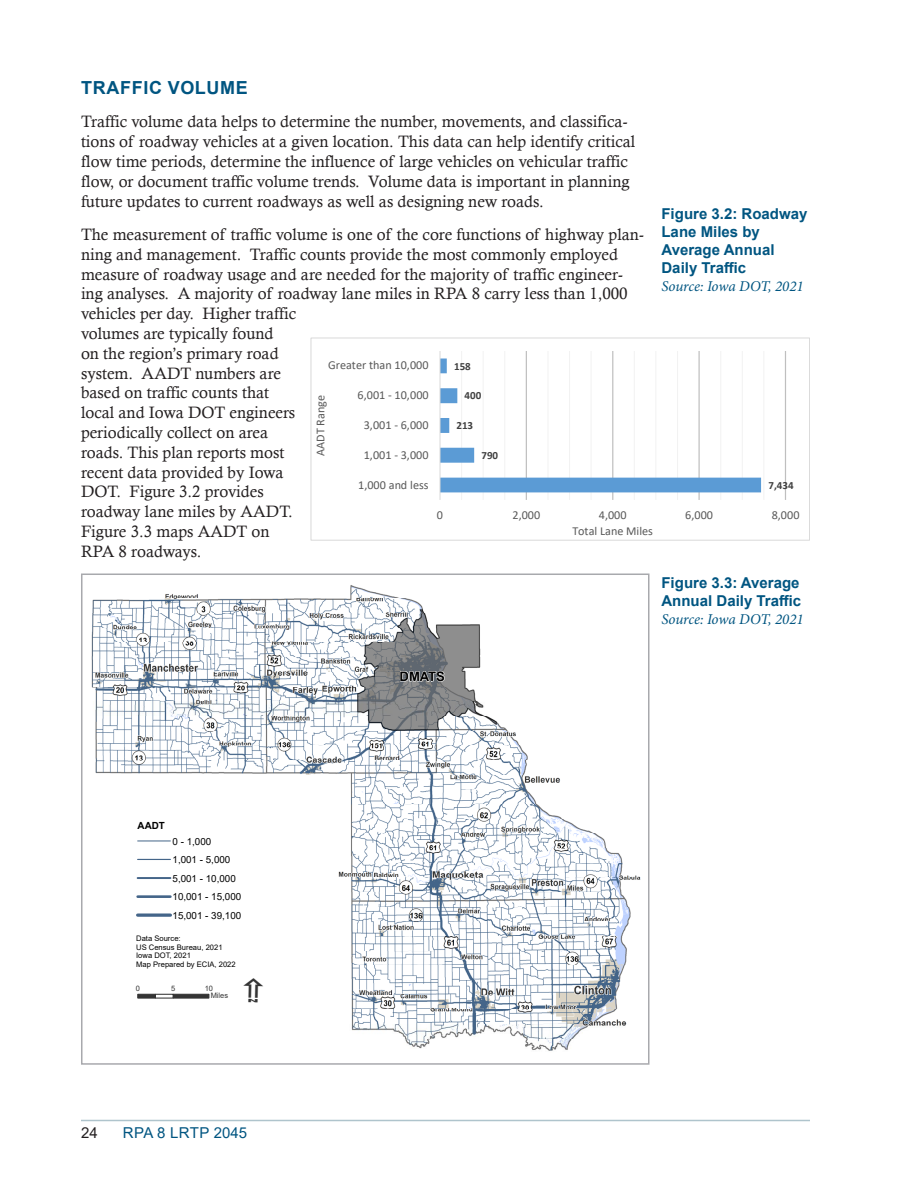
<style>
.page{position:relative;width:918px;height:1188px;background:#fff}
.page>*{position:absolute;margin:0;border:0;box-sizing:border-box;transform-origin:0 0}
.Heading_2{font:700 18px "Arial";letter-spacing:.035em;color:#005581}
.t1{font:16.5px/19.8px "Calisto";color:#231f20}
.t2{font:700 15px/18px "Arial";color:#005581}
.Source{font:italic 15px "Minion Pro";letter-spacing:-.005em;color:#005581}
.t3{font:15px "Arial";letter-spacing:.01em;color:#005581}
.t4{font:15px "Arial";color:#231f20}
.t5{font:700 13.05px "Arial";color:#000}
.t6{font:12.15px "Calibri";color:#595959}
.t7{font:700 10.95px "Calibri";color:#404040}
.t8{font:9.9px/18.6px "Arial";letter-spacing:.005em;color:#000}
.t9{font:700 9.9px "Arial";color:#000}
.t10{font:7.65px/8.9px "Arial";color:#000}
.t11{font:7.5px/7.2px "Arial";letter-spacing:.005em;color:#343434}
</style>
<div class="page">
<hr style="left:81px;top:1120px;width:729px;height:1px;background:#afc4cc">
<img style="left:91px;top:585px;width:550px;height:466px">
<hr style="left:138px;top:841px;width:32px;height:1px;background:#446589">
<hr style="left:138px;top:859px;width:32px;height:1px;background:#446589">
<hr style="left:138px;top:877px;width:32px;height:2px;background:#446589">
<hr style="left:138px;top:895px;width:32px;height:3px;background:#446589">
<svg style="left:138px;top:913px;width:32px;height:4px"></svg>
<svg style="left:137px;top:994px;width:18px;height:5px"></svg>
<div style="left:155px;top:994px;width:19px;height:5px;border:1px solid #343434"></div>
<svg style="left:173px;top:994px;width:36px;height:5px"></svg>
<svg style="left:399px;top:664px;width:46px;height:19px"></svg>
<div style="left:81px;top:574px;width:569px;height:491px;border:2px solid #a8a9ad"></div>
<hr style="left:461px;top:351px;width:1px;height:149px;background:#f2f2f2">
<hr style="left:483px;top:351px;width:1px;height:149px;background:#f2f2f2">
<hr style="left:504px;top:351px;width:1px;height:149px;background:#f2f2f2">
<hr style="left:548px;top:351px;width:1px;height:149px;background:#f2f2f2">
<hr style="left:569px;top:351px;width:1px;height:149px;background:#f2f2f2">
<hr style="left:591px;top:351px;width:1px;height:149px;background:#f2f2f2">
<hr style="left:634px;top:351px;width:1px;height:149px;background:#f2f2f2">
<hr style="left:655px;top:351px;width:1px;height:149px;background:#f2f2f2">
<hr style="left:677px;top:351px;width:1px;height:149px;background:#f2f2f2">
<hr style="left:720px;top:351px;width:1px;height:149px;background:#f2f2f2">
<hr style="left:742px;top:351px;width:1px;height:149px;background:#f2f2f2">
<hr style="left:763px;top:351px;width:1px;height:149px;background:#f2f2f2">
<hr style="left:526px;top:351px;width:1px;height:149px;background:#bfbfbf">
<hr style="left:612px;top:351px;width:1px;height:149px;background:#bfbfbf">
<hr style="left:698px;top:351px;width:2px;height:149px;background:#bfbfbf">
<hr style="left:785px;top:351px;width:1px;height:149px;background:#bfbfbf">
<svg style="left:441px;top:359px;width:320px;height:133px"></svg>
<hr style="left:440px;top:351px;width:1px;height:149px;background:#d9d9d9">
<div style="left:311px;top:338px;width:499px;height:203px;border:1px solid #d9d9d9"></div>
<svg style="left:243px;top:978px;width:21px;height:24px"></svg>
<p class="Heading_2" style="left:81px;top:75px;width:168px">TRAFFIC VOLUME</p>
<p class="t1" style="left:81px;top:112px;width:556px">Traffic volume data helps to determine the number, movements, and classifica&shy;tions of roadway vehicles at a given location. This data can help identify critical flow time periods, determine the influence of large vehicles on vehicular traffic flow, or document traffic volume trends. Volume data is important in planning future updates to current roadways as well as designing new roads.</p>
<p class="t1" style="left:81px;top:224px;width:564px">The measurement of traffic volume is one of the core functions of highway plan&shy;ning and management. Traffic counts provide the most commonly employed measure of roadway usage and are needed for the majority of traffic engineer&shy;ing analyses. A majority of roadway lane miles in RPA 8 carry less than 1,000 vehicles per day. Higher traffic<br>volumes are typically found<br>on the region’s primary road<br>system. AADT numbers are<br>based on traffic counts that<br>local and Iowa DOT engineers<br>periodically collect on area<br>roads. This plan reports most<br>recent data provided by Iowa<br>DOT. Figure 3.2 provides<br>roadway lane miles by AADT.<br>Figure 3.3 maps AADT on<br>RPA 8 roadways.</p>
<p class="t2" style="left:662px;top:205px;width:147px">Figure 3.2: Roadway<br>Lane Miles by<br>Average Annual<br>Daily Traffic</p>
<p class="Source" style="left:662px;top:276px;width:144px">Source: Iowa DOT, 2021</p>
<p class="t6" style="left:328px;top:357px;width:102px">Greater than 10,000</p>
<p class="t6" style="left:358px;top:387px;width:73px">6,001 - 10,000</p>
<p class="t6" style="left:364px;top:416px;width:66px">3,001 - 6,000</p>
<p class="t6" style="left:364px;top:446px;width:66px">1,001 - 3,000</p>
<p class="t6" style="left:358px;top:476px;width:72px">1,000 and less</p>
<p class="t7" style="left:454px;top:358px;width:18px">158</p>
<p class="t7" style="left:465px;top:388px;width:18px">400</p>
<p class="t7" style="left:457px;top:418px;width:18px">213</p>
<p class="t6" style="left:312px;top:456px;width:63px;rotate:-90deg">AADT Range</p>
<p class="t7" style="left:481px;top:448px;width:18px">790</p>
<p class="t7" style="left:769px;top:477px;width:27px">7,434</p>
<p class="t6" style="left:437px;top:507px;width:8px">0</p>
<p class="t6" style="left:513px;top:507px;width:29px">2,000</p>
<p class="t6" style="left:599px;top:507px;width:29px">4,000</p>
<p class="t6" style="left:685px;top:507px;width:29px">6,000</p>
<p class="t6" style="left:772px;top:507px;width:29px">8,000</p>
<p class="t6" style="left:572px;top:523px;width:82px">Total Lane Miles</p>
<p class="t9" style="left:138px;top:818px;width:29px">AADT</p>
<p class="t8" style="left:173px;top:832px;width:70px">0 - 1,000<br>1,001 - 5,000<br>5,001 - 10,000<br>10,001 - 15,000<br>15,001 - 39,100</p>
<p class="t10" style="left:136px;top:934px;width:101px">Data Source:<br>US Census Bureau, 2021<br>Iowa DOT, 2021<br>Map Prepared by ECIA, 2022</p>
<p class="t11" style="left:136px;top:985px;width:6px">0</p>
<p class="t11" style="left:171px;top:985px;width:6px">5</p>
<p class="t11" style="left:211px;top:985px;width:19px;text-indent:-6px">10<br>Miles</p>
<p class="t4" style="left:81px;top:1123px;width:18px">24</p>
<p class="t3" style="left:123px;top:1123px;width:126px">RPA 8 LRTP 2045</p>
<p class="t5" style="left:400px;top:667px;width:47px">DMATS</p>
<p class="t2" style="left:662px;top:574px;width:141px">Figure 3.3: Average<br>Annual Daily Traffic</p>
<p class="Source" style="left:662px;top:609px;width:144px">Source: Iowa DOT, 2021</p>
</div>
